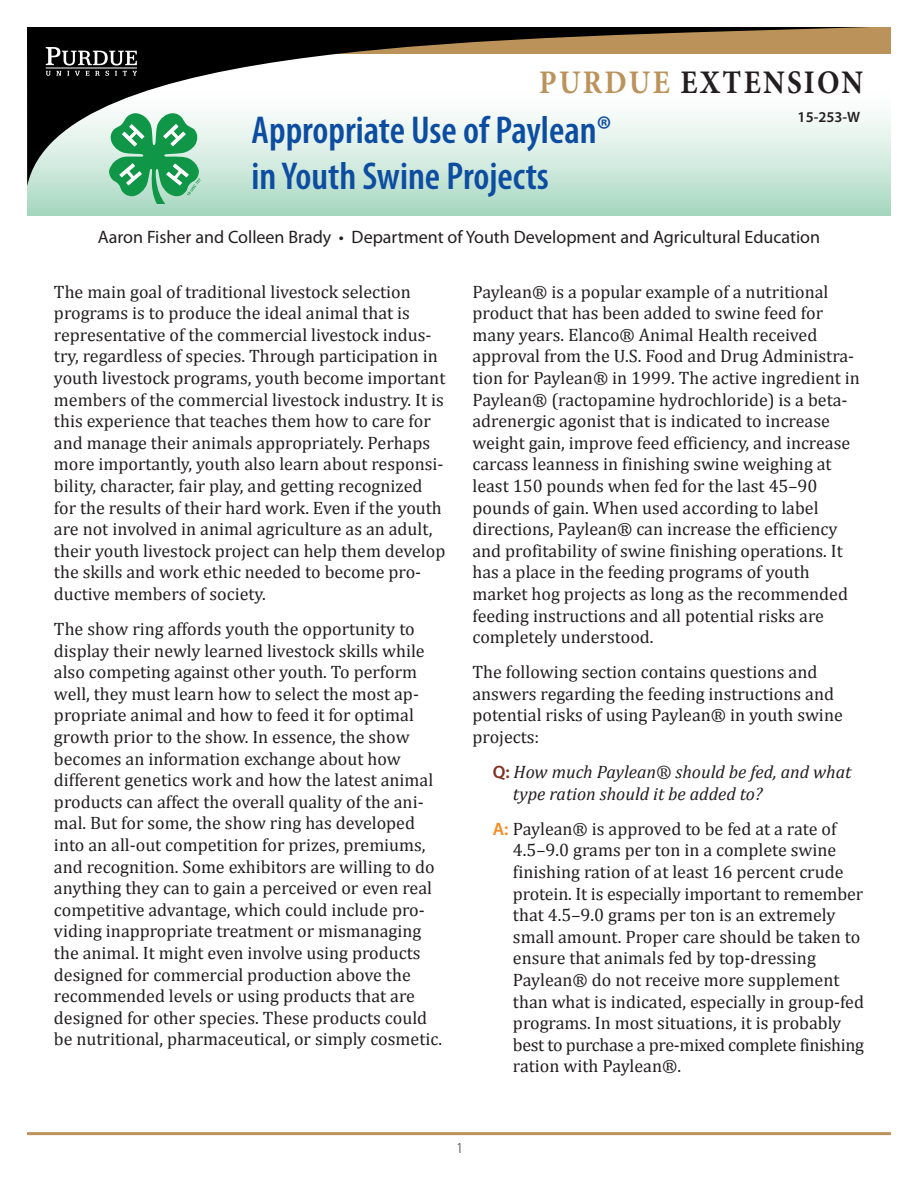
<style>
.page{position:relative;width:918px;height:1188px;background:#fff}
.page>*{position:absolute;margin:0;border:0;box-sizing:border-box;transform-origin:0 0}
.t1{font:600 condensed 39px/46.8px "Myriad Pro";color:#0d4da1}
.t2{font:700 33px "Minion Pro";letter-spacing:.08em;color:#231f20;scale:.89 1}
.t3{font:18px/21.6px "Cambria";color:#231f20}
.t4{font:18px "Myriad Pro";color:#231f20}
.t5{font:italic 18px/21.6px "Cambria";color:#231f20}
.t6{font:600 15px "Myriad Pro";color:#231f20}
.t7{font:300 15px "Myriad Pro";color:#231f20}
.s1{color:#bb935a}
.s2{font-family:"Myriad Pro";font-weight:600;font-style:normal;color:#833121}
.s3{font-family:"Myriad Pro";font-weight:600;color:#f68b1f}
</style>
<div class="page">
<hr style="left:27px;top:1132px;width:864px;height:3px;background:#bb935a">
<div style="left:27px;top:85px;width:864px;height:131px;background:linear-gradient(to bottom,#fff,#aad9c3)"></div>
<div style="left:220px;top:27px;width:671px;height:27px;background:#bb935a"></div>
<svg style="left:27px;top:27px;width:844px;height:159px"></svg>
<svg style="left:46px;top:47px;width:91px;height:29px;background:#454545"></svg>
<hr style="left:46px;top:68px;width:91px;height:1px;background:#fff">
<svg style="left:109px;top:113px;width:92px;height:91px;background:#62ba87"></svg>
<p class="t2" style="left:539px;top:59px;width:366px"><span class="s1">PURDUE</span> EXTENSION</p>
<p class="t1" style="left:252px;top:107px;width:361px">Appropriate Use of Paylean® in Youth Swine Projects</p>
<p class="t4" style="left:98px;top:227px;width:724px">Aaron Fisher and Colleen Brady • Department of Youth Development and Agricultural Education</p>
<p class="t3" style="left:54px;top:280px;width:393px">The main goal of traditional livestock selection programs is to produce the ideal animal that is representative of the commercial livestock indus&shy;try, regardless of species. Through participation in youth livestock programs, youth become important members of the commercial livestock industry. It is this experience that teaches them how to care for and manage their animals appropriately. Perhaps more importantly, youth also learn about responsi&shy;bility, character, fair play, and getting recognized for the results of their hard work. Even if the youth are not involved in animal agriculture as an adult, their youth livestock project can help them develop the skills and work ethic needed to become pro&shy;ductive members of society.</p>
<p class="t3" style="left:54px;top:618px;width:390px">The show ring affords youth the opportunity to display their newly learned livestock skills while also competing against other youth. To perform well, they must learn how to select the most ap&shy;propriate animal and how to feed it for optimal growth prior to the show. In essence, the show becomes an information exchange about how different genetics work and how the latest animal products can affect the overall quality of the ani&shy;mal. But for some, the show ring has developed into an all-out competition for prizes, premiums, and recognition. Some exhibitors are willing to do anything they can to gain a perceived or even real competitive advantage, which could include pro&shy;viding inappropriate treatment or mismanaging the animal. It might even involve using products designed for commercial production above the recommended levels or using products that are designed for other species. These products could be nutritional, pharmaceutical, or simply cosmetic.</p>
<p class="t6" style="left:798px;top:109px;width:64px">15-253-W</p>
<p class="t3" style="left:472px;top:280px;width:389px">Paylean® is a popular example of a nutritional product that has been added to swine feed for many years. Elanco® Animal Health received approval from the U.S. Food and Drug Administra&shy;tion for Paylean® in 1999. The active ingredient in Paylean® (ractopamine hydrochloride) is a beta&shy;adrenergic agonist that is indicated to increase weight gain, improve feed efficiency, and increase carcass leanness in finishing swine weighing at least 150 pounds when fed for the last 45–90 pounds of gain. When used according to label directions, Paylean® can increase the efficiency and profitability of swine finishing operations. It has a place in the feeding programs of youth market hog projects as long as the recommended feeding instructions and all potential risks are completely understood.</p>
<p class="t3" style="left:472px;top:661px;width:372px">The following section contains questions and answers regarding the feeding instructions and potential risks of using Paylean® in youth swine projects:</p>
<p class="t5" style="left:513px;top:760px;width:340px;text-indent:-20px"><span class="s2">Q:</span> How much Paylean® should be fed, and what type ration should it be added to?</p>
<p class="t3" style="left:513px;top:818px;width:353px;text-indent:-20px"><span class="s3">A:</span> Paylean® is approved to be fed at a rate of 4.5–9.0 grams per ton in a complete swine finishing ration of at least 16 percent crude protein. It is especially important to remember that 4.5–9.0 grams per ton is an extremely small amount. Proper care should be taken to ensure that animals fed by top-dressing Paylean® do not receive more supplement than what is indicated, especially in group-fed programs. In most situations, it is probably best to purchase a pre-mixed complete finishing ration with Paylean®.</p>
<p class="t7" style="left:456px;top:1140px;width:9px">1</p>
</div>
